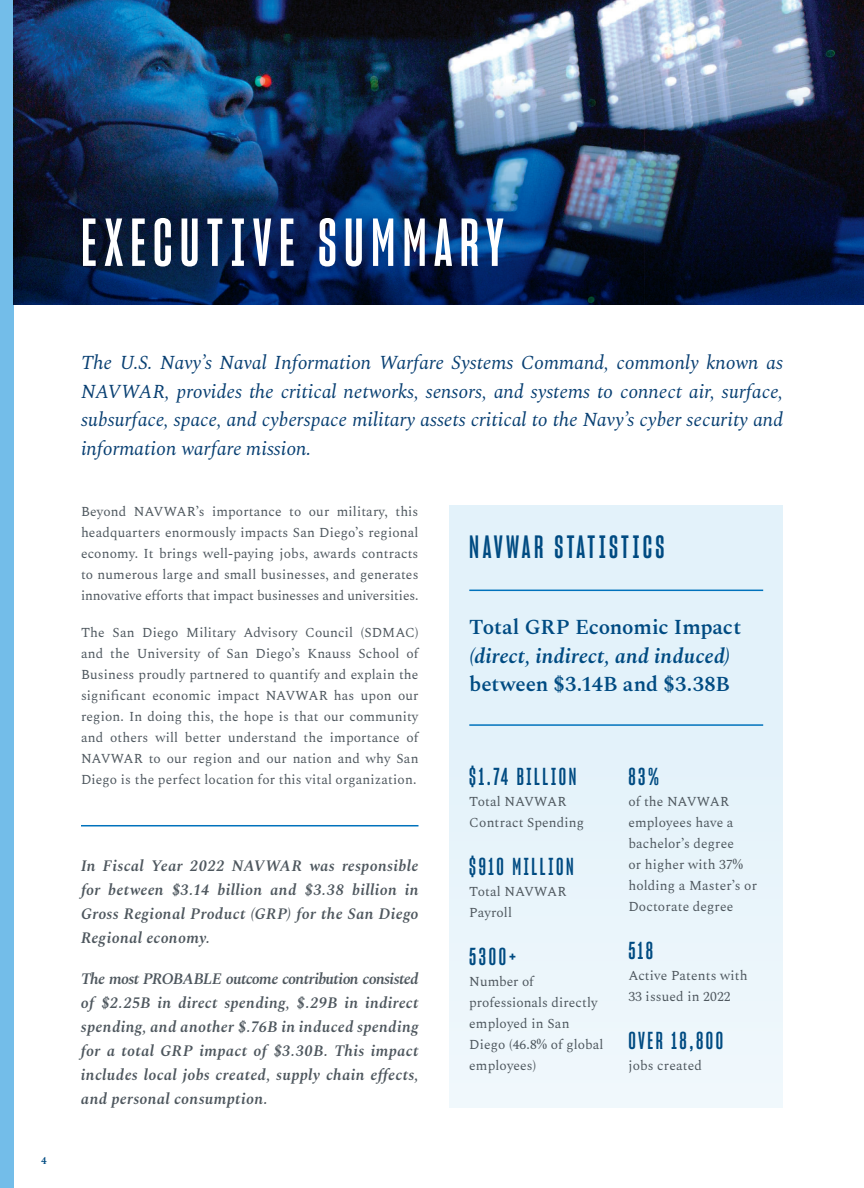
<style>
.page{position:relative;width:864px;height:1188px;background:#fff}
.page>*{position:absolute;margin:0;border:0;box-sizing:border-box;transform-origin:0 0}
.t1{font:66.15px "Sharp Grotesk Sm Bold 11";letter-spacing:.11em;color:#fff}
.t2{font:31.5px "Sharp Grotesk Sm Bold 11";letter-spacing:.105em;color:#004b82}
.t3{font:24px "Sharp Grotesk Sm Bold 11";letter-spacing:.11em;color:#004b82}
.t4{font:600 21px "Spectral";letter-spacing:-.005em;color:#004b82}
.t5{font:italic 600 21px "Spectral";letter-spacing:.005em;color:#004b82}
.t6{font:italic 19.5px/28.5px "Spectral";color:#083f72;text-align:justify}
.t7{font:italic 600 15.75px/24px "Spectral";letter-spacing:.02em;color:#4e575e;text-align:justify}
.t8{font:13.5px/21px "Spectral";letter-spacing:.01em;color:#4e575e}
.t9{font:600 10.5px "Spectral";color:#004b82}
</style>
<div class="page">
<div style="left:0;top:0;width:14px;height:1188px;background:#73bde9"></div>
<img style="left:14px;top:0;width:850px;height:82px">
<div style="left:450px;top:506px;width:333px;height:602px;background:#e3f2fa"></div>
<div style="left:449px;top:720px;width:334px;height:388px;background:#e9f5fb"></div>
<img style="left:14px;top:82px;width:850px;height:223px">
<hr style="left:81px;top:825px;width:337px;height:1px;background:#0072bc">
<hr style="left:469px;top:724px;width:294px;height:2px;background:#0072bc">
<hr style="left:469px;top:590px;width:294px;height:1px;background:#0072bc">
<h1 class="t1" style="left:81px;top:202px;width:424px">EXECUTIVE SUMMARY</h1>
<p class="t9" style="left:41px;top:1152px;width:7px">4</p>
<p class="t6" style="left:81px;top:349px;width:704px">The U.S. Navy’s Naval Information Warfare Systems Command, commonly known as NAVWAR, provides the critical networks, sensors, and systems to connect air, surface, subsurface, space, and cyberspace military assets critical to the Navy’s cyber security and information warfare mission.</p>
<p class="t8" style="left:81px;top:501px;width:339px;text-align:justify">Beyond NAVWAR’s importance to our military, this headquarters enormously impacts San Diego’s regional economy. It brings well-paying jobs, awards contracts to numerous large and small businesses, and generates innovative efforts that impact businesses and universities.</p>
<p class="t8" style="left:81px;top:623px;width:339px;text-align:justify">The San Diego Military Advisory Council (SDMAC) and the University of San Diego’s Knauss School of Business proudly partnered to quantify and explain the significant economic impact NAVWAR has upon our region. In doing this, the hope is that our community and others will better understand the importance of NAVWAR to our region and our nation and why San Diego is the perfect location for this vital organization.</p>
<p class="t7" style="left:81px;top:855px;width:339px">In Fiscal Year 2022 NAVWAR was responsible for between $3.14 billion and $3.38 billion in Gross Regional Product (GRP) for the San Diego Regional economy.</p>
<p class="t7" style="left:81px;top:967px;width:339px">The most PROBABLE outcome contribution consisted of $2.25B in direct spending, $.29B in indirect spending, and another $.76B in induced spending for a total GRP impact of $3.30B. This impact includes local jobs created, supply chain effects, and personal consumption.</p>
<h2 class="t2" style="left:469px;top:527px;width:197px">NAVWAR STATISTICS</h2>
<h3 class="t4" style="left:469px;top:612px;width:273px">Total GRP Economic Impact</h3>
<h3 class="t5" style="left:469px;top:641px;width:263px">(direct, indirect, and induced)</h3>
<h3 class="t4" style="left:469px;top:669px;width:262px">between $3.14B and $3.38B</h3>
<h3 class="t3" style="left:469px;top:761px;width:108px">$1.74 BILLION</h3>
<p class="t8" style="left:469px;top:791px;width:116px">Total NAVWAR<br>Contract Spending</p>
<h3 class="t3" style="left:469px;top:851px;width:106px">$910 MILLION</h3>
<p class="t8" style="left:469px;top:881px;width:99px">Total NAVWAR<br>Payroll</p>
<h3 class="t3" style="left:469px;top:941px;width:49px">5300+</h3>
<p class="t8" style="left:469px;top:971px;width:136px">Number of professionals directly employed in San<br>Diego (46.8% of global employees)</p>
<h3 class="t3" style="left:628px;top:761px;width:32px">83%</h3>
<p class="t8" style="left:628px;top:791px;width:130px">of the NAVWAR employees have a bachelor’s degree<br>or higher with 37% holding a Master’s or<br>Doctorate degree</p>
<h3 class="t3" style="left:628px;top:935px;width:26px">518</h3>
<p class="t8" style="left:628px;top:965px;width:121px">Active Patents with<br>33 issued in 2022</p>
<h3 class="t3" style="left:628px;top:1025px;width:96px">OVER 18,800</h3>
<p class="t8" style="left:628px;top:1055px;width:75px">jobs created</p>
</div>
